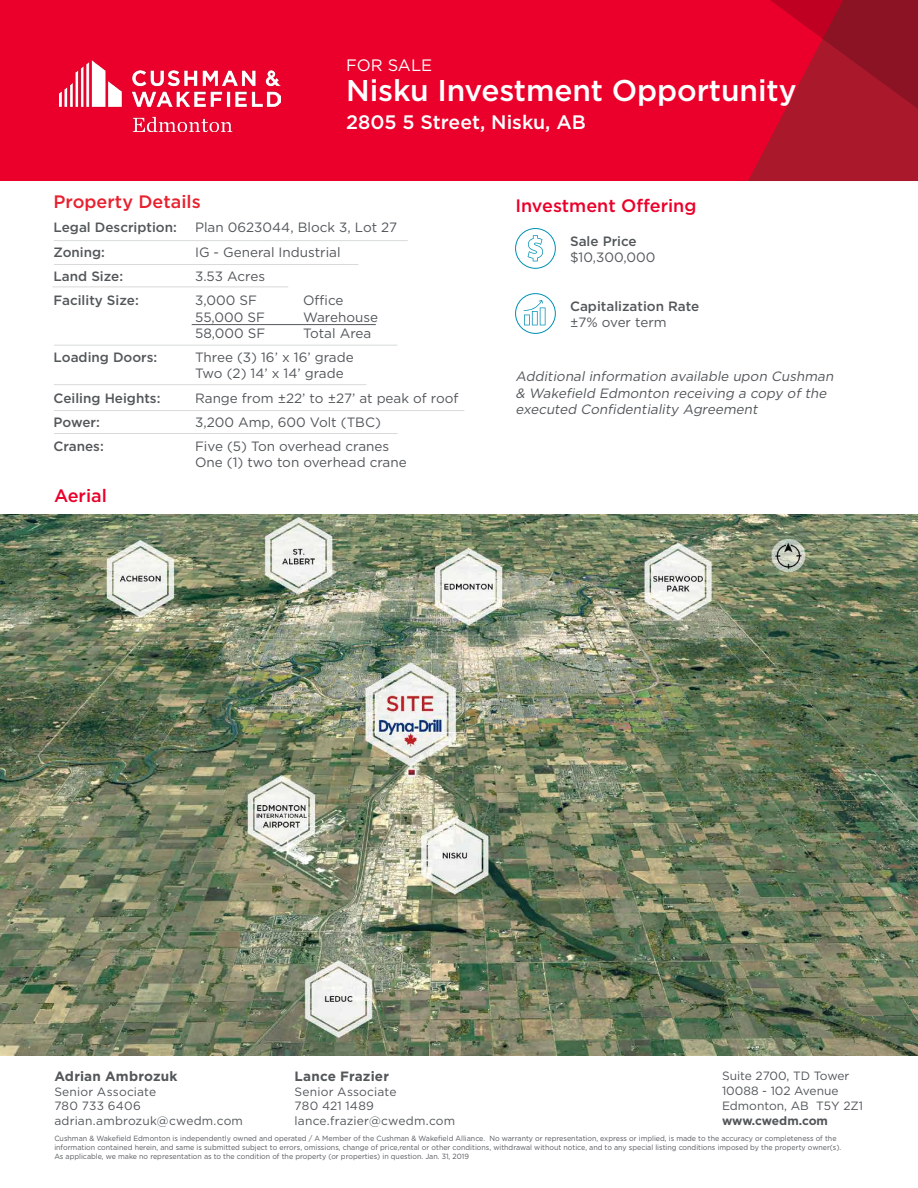
<style>
.page{position:relative;width:918px;height:1188px;background:#fff}
.page>*{position:absolute;margin:0;border:0;box-sizing:border-box;transform-origin:0 0}
.t1{font:500 30px "Gotham";letter-spacing:-.005em;color:#fff}
.t2{font:500 19.5px "Gotham";color:#fff}
.t3{font:500 18px "Gotham";color:#ea002a}
.t4{font:500 18px "Gotham";color:#e8212f}
.t5{font:16.5px "Gotham";color:#fff}
.t6{font:13.5px/16.2px "Gotham";color:#53575a}
.t7{font:500 13.5px "Gotham";color:#53575a}
.t8{font:italic 13.5px/16.5px "Gotham";color:#53575a}
.t9{font:700 13.5px "Gotham";letter-spacing:.015em;color:#53575a}
.t10{font:12px/14.4px "Gotham";letter-spacing:.01em;color:#53575a}
.t11{font:700 12px "Gotham";letter-spacing:-.005em;color:#53575a}
.t12{font:7.5px/9px "Gotham";color:#53575a;scale:.95 1}
</style>
<div class="page">
<svg style="left:515px;top:293px;width:41px;height:41px"></svg>
<svg style="left:515px;top:228px;width:41px;height:41px"></svg>
<hr style="left:54px;top:240px;width:354px;height:1px;background:#d9dadb">
<hr style="left:54px;top:264px;width:304px;height:1px;background:#d9dadb">
<hr style="left:53px;top:287px;width:235px;height:1px;background:#d9dadb">
<hr style="left:192px;top:324px;width:184px;height:1px;background:#53575a">
<hr style="left:54px;top:384px;width:312px;height:1px;background:#d9dadb">
<hr style="left:54px;top:345px;width:344px;height:1px;background:#d9dadb">
<hr style="left:54px;top:410px;width:410px;height:1px;background:#d9dadb">
<hr style="left:54px;top:433px;width:344px;height:1px;background:#d9dadb">
<img style="left:0;top:514px;width:918px;height:541px">
<div style="left:0;top:0;width:918px;height:181px;background:#ea002a"></div>
<svg style="left:748px;top:0;width:170px;height:181px"></svg>
<img style="left:59px;top:60px;width:222px;height:72px">
<h3 class="t5" style="left:346px;top:54px;width:88px">FOR SALE</h3>
<h1 class="t1" style="left:346px;top:71px;width:452px">Nisku Investment Opportunity</h1>
<h2 class="t2" style="left:346px;top:110px;width:241px">2805 5 Street, Nisku, AB</h2>
<h3 class="t4" style="left:54px;top:190px;width:149px">Property Details</h3>
<h3 class="t7" style="left:54px;top:219px;width:125px">Legal Description:</h3>
<h3 class="t6" style="left:195px;top:219px;width:204px">Plan 0623044, Block 3, Lot 27</h3>
<h3 class="t7" style="left:54px;top:243px;width:53px">Zoning:</h3>
<h3 class="t6" style="left:195px;top:244px;width:147px">IG - General Industrial</h3>
<h3 class="t7" style="left:54px;top:267px;width:71px">Land Size:</h3>
<h3 class="t6" style="left:195px;top:268px;width:72px">3.53 Acres</h3>
<h3 class="t7" style="left:54px;top:292px;width:87px">Facility Size:</h3>
<h3 class="t6" style="left:195px;top:292px;width:63px">3,000 SF</h3>
<h3 class="t6" style="left:303px;top:292px;width:42px">Office</h3>
<h3 class="t6" style="left:195px;top:308px;width:72px">55,000 SF</h3>
<h3 class="t6" style="left:303px;top:308px;width:77px">Warehouse</h3>
<h3 class="t6" style="left:195px;top:325px;width:72px">58,000 SF</h3>
<h3 class="t6" style="left:303px;top:325px;width:70px">Total Area</h3>
<h3 class="t7" style="left:54px;top:348px;width:105px">Loading Doors:</h3>
<h3 class="t6" style="left:195px;top:349px;width:160px">Three (3) 16’ x 16’ grade<br>Two (2) 14’ x 14’ grade</h3>
<h3 class="t7" style="left:54px;top:389px;width:108px">Ceiling Heights:</h3>
<h3 class="t6" style="left:195px;top:389px;width:265px">Range from ±22’ to ±27’ at peak of roof</h3>
<h3 class="t7" style="left:54px;top:413px;width:48px">Power:</h3>
<h3 class="t6" style="left:195px;top:414px;width:187px">3,200 Amp, 600 Volt (TBC)</h3>
<h3 class="t7" style="left:54px;top:438px;width:52px">Cranes:</h3>
<h3 class="t6" style="left:195px;top:438px;width:213px">Five (5) Ton overhead cranes<br>One (1) two ton overhead crane</h3>
<h3 class="t3" style="left:54px;top:483px;width:54px">Aerial</h3>
<h3 class="t3" style="left:515px;top:193px;width:183px">Investment Offering</h3>
<h3 class="t7" style="left:570px;top:232px;width:68px">Sale Price</h3>
<h3 class="t6" style="left:570px;top:249px;width:87px">$10,300,000</h3>
<h3 class="t7" style="left:570px;top:297px;width:131px">Capitalization Rate</h3>
<h3 class="t6" style="left:570px;top:314px;width:98px">±7% over term</h3>
<h3 class="t8" style="left:515px;top:368px;width:322px">Additional information available upon Cushman &amp; Wakefield Edmonton receiving a copy of the executed Confidentiality Agreement</h3>
<h3 class="t9" style="left:54px;top:1068px;width:125px">Adrian Ambrozuk</h3>
<h3 class="t10" style="left:54px;top:1084px;width:190px">Senior Associate<br>780 733 6406 adrian.ambrozuk@cwedm.com</h3>
<h3 class="t9" style="left:295px;top:1068px;width:96px">Lance Frazier</h3>
<h3 class="t10" style="left:295px;top:1084px;width:162px">Senior Associate<br>780 421 1489 lance.frazier@cwedm.com</h3>
<h3 class="t10" style="left:722px;top:1068px;width:143px;line-height:15px">Suite 2700, TD Tower<br>10088 - 102 Avenue<br>Edmonton, AB T5Y 2Z1</h3>
<h3 class="t11" style="left:722px;top:1113px;width:108px">www.cwedm.com</h3>
<p class="t12" style="left:54px;top:1134px;width:830px">Cushman &amp; Wakefield Edmonton is independently owned and operated / A Member of the Cushman &amp; Wakefield Alliance. No warranty or representation, express or implied, is made to the accuracy or completeness of the information contained herein, and same is submitted subject to errors, omissions, change of price,rental or other conditions, withdrawal without notice, and to any special listing conditions imposed by the property owner(s).<br>As applicable, we make no representation as to the condition of the property (or properties) in question. Jan. 31, 2019</p>
</div>
